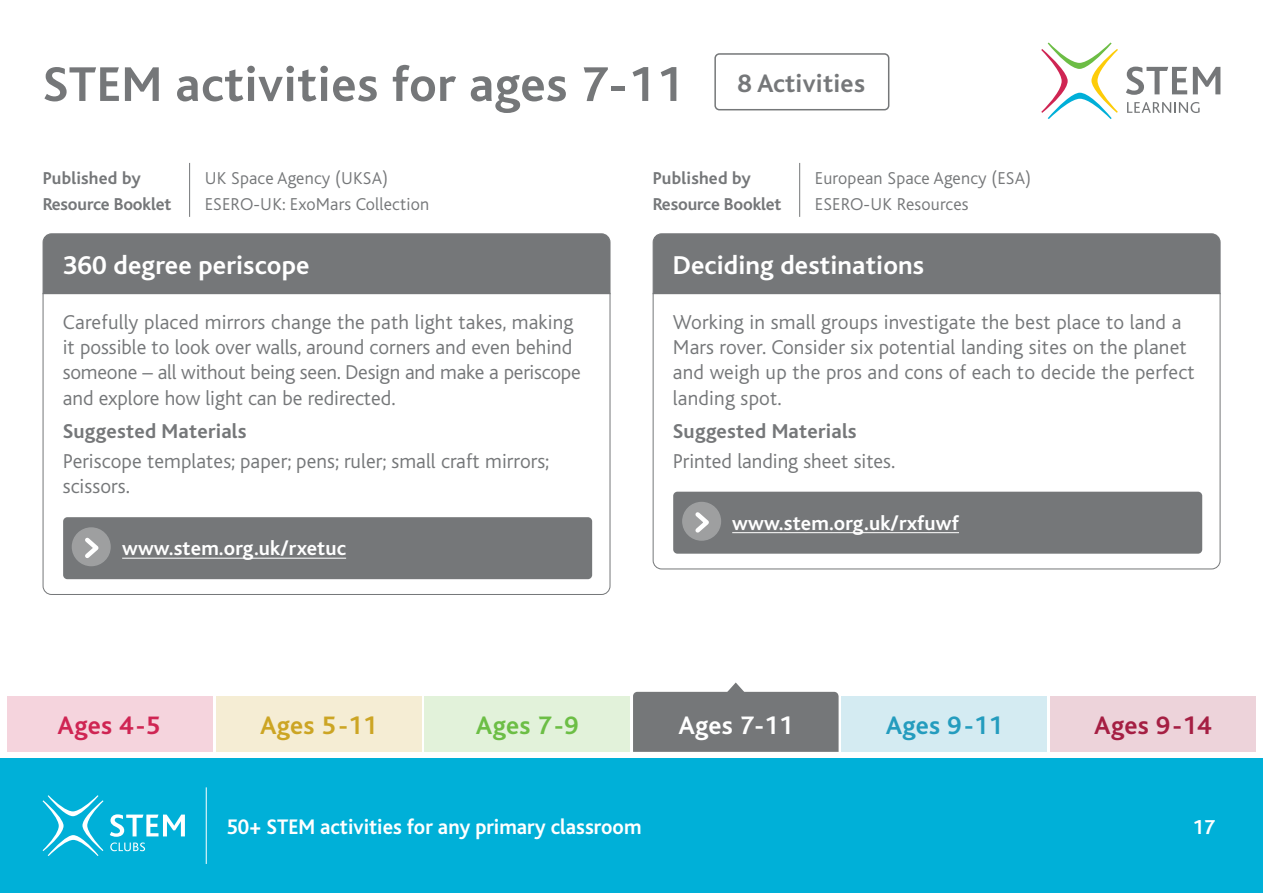
<style>
.page{position:relative;width:1263px;height:893px;background:#fff}
.page>*{position:absolute;margin:0;border:0;box-sizing:border-box;transform-origin:0 0}
.t1{font:700 51px "Bliss";letter-spacing:.01em;color:#757779}
.t2{font:700 27px "Bliss";letter-spacing:.005em;color:#fff}
.t3{font:700 26.4px "Bliss";letter-spacing:.01em;color:#cca524}
.t4{font:700 26.4px "Bliss";letter-spacing:.01em;color:#fff}
.t5{font:700 26.4px "Bliss";letter-spacing:.01em;color:#249cbe}
.t6{font:700 26.4px "Bliss";letter-spacing:.01em;color:#a51f43}
.t7{font:700 26.4px "Bliss";color:#cf2553}
.t8{font:700 26.4px "Bliss";color:#6cbe45}
.t9{font:700 22.05px "Bliss";color:#fff;scale:.95 1}
.t10{font:300 21px/25.2px "Bliss";letter-spacing:.005em;color:#757779}
.t11{font:700 21px "Bliss";letter-spacing:.005em;color:#fff}
.t12{font:700 21px "Bliss";letter-spacing:.01em;color:#757779}
.t13{font:300 18px "Bliss";letter-spacing:.01em;color:#757779}
.t14{font:700 18px "Bliss";letter-spacing:-.01em;color:#757779}
.t15{font:700 18px "Bliss";letter-spacing:.01em;color:#757779}
</style>
<div class="page">
<div style="left:714px;top:53px;width:175px;height:57px;border:2px solid #757779;border-radius:4px"></div>
<svg style="left:42px;top:294px;width:569px;height:301px"></svg>
<svg style="left:652px;top:294px;width:569px;height:276px"></svg>
<div style="left:42px;top:233px;width:569px;height:61px;background:#757779"></div>
<div style="left:652px;top:233px;width:569px;height:61px;background:#757779"></div>
<div style="left:63px;top:517px;width:529px;height:62px;background:#757779;border-radius:4px"></div>
<div style="left:673px;top:492px;width:529px;height:62px;background:#757779;border-radius:4px"></div>
<hr style="left:122px;top:558px;width:224px;height:1px;background:#fff">
<hr style="left:732px;top:532px;width:227px;height:1px;background:#fff">
<hr style="left:189px;top:163px;width:1px;height:54px;background:#757779">
<hr style="left:799px;top:163px;width:1px;height:54px;background:#757779">
<div style="left:72px;top:528px;width:38px;height:37px;background:#9e9fa0;border-radius:50%"></div>
<div style="left:72px;top:527px;width:39px;height:39px;border:2px solid #fff;border-radius:50%"></div>
<svg style="left:81px;top:537px;width:22px;height:25px"></svg>
<div style="left:683px;top:503px;width:37px;height:37px;background:#9e9fa0;border-radius:50%"></div>
<div style="left:682px;top:502px;width:39px;height:39px;border:2px solid #fff;border-radius:50%"></div>
<svg style="left:691px;top:512px;width:22px;height:25px"></svg>
<div style="left:0;top:758px;width:1263px;height:135px;background:#00b0d8"></div>
<svg style="left:110px;top:814px;width:75px;height:37px"></svg>
<svg style="left:43px;top:795px;width:60px;height:61px"></svg>
<hr style="left:206px;top:787px;width:1px;height:77px;background:#fff">
<svg style="left:1127px;top:102px;width:72px;height:11px"></svg>
<svg style="left:1126px;top:67px;width:61px;height:28px"></svg>
<svg style="left:1193px;top:67px;width:27px;height:27px"></svg>
<svg style="left:1041px;top:43px;width:77px;height:76px"></svg>
<div style="left:7px;top:696px;width:206px;height:56px;background:#f5d4dd"></div>
<div style="left:216px;top:696px;width:205px;height:56px;background:#f5edd4"></div>
<div style="left:424px;top:696px;width:206px;height:56px;background:#e2f2da"></div>
<div style="left:842px;top:696px;width:205px;height:56px;background:#d4ebf2"></div>
<div style="left:1050px;top:696px;width:205px;height:56px;background:#edd3da"></div>
<svg style="left:633px;top:682px;width:205px;height:70px"></svg>
<h1 class="t1" style="left:43px;top:58px;width:824px">STEM activities for ages 7-11 <sup>8</sup> <sup>Activities</sup></h1>
<p class="t15" style="left:43px;top:169px;width:100px">Published by</p>
<p class="t13" style="left:205px;top:168px;width:185px">UK Space Agency (UKSA)</p>
<p class="t14" style="left:43px;top:194px;width:130px">Resource Booklet</p>
<p class="t13" style="left:205px;top:194px;width:226px">ESERO-UK: ExoMars Collection</p>
<p class="t15" style="left:653px;top:169px;width:100px">Published by</p>
<p class="t13" style="left:815px;top:168px;width:218px">European Space Agency (ESA)</p>
<p class="t14" style="left:653px;top:194px;width:130px">Resource Booklet</p>
<p class="t13" style="left:815px;top:194px;width:155px">ESERO-UK Resources</p>
<p class="t2" style="left:63px;top:251px;width:248px">360 degree periscope</p>
<p class="t2" style="left:673px;top:251px;width:253px">Deciding destinations</p>
<p class="t10" style="left:63px;top:310px;width:519px">Carefully placed mirrors change the path light takes, making it possible to look over walls, around corners and even behind someone – all without being seen. Design and make a periscope and explore how light can be redirected.</p>
<p class="t12" style="left:63px;top:421px;width:185px">Suggested Materials</p>
<p class="t10" style="left:63px;top:449px;width:488px">Periscope templates; paper; pens; ruler; small craft mirrors; scissors.</p>
<p class="t11" style="left:122px;top:538px;width:225px">www.stem.org.uk/rxetuc</p>
<p class="t10" style="left:673px;top:310px;width:523px">Working in small groups investigate the best place to land a Mars rover. Consider six potential landing sites on the planet and weigh up the pros and cons of each to decide the perfect landing spot.</p>
<p class="t12" style="left:673px;top:421px;width:185px">Suggested Materials</p>
<p class="t10" style="left:673px;top:449px;width:224px">Printed landing sheet sites.</p>
<p class="t11" style="left:732px;top:512px;width:228px">www.stem.org.uk/rxfuwf</p>
<p class="t7" style="left:58px;top:712px;width:104px">Ages 4 -5</p>
<p class="t3" style="left:260px;top:712px;width:119px">Ages 5 -11</p>
<p class="t8" style="left:476px;top:712px;width:104px">Ages 7 -9</p>
<p class="t4" style="left:678px;top:712px;width:116px">Ages 7-11</p>
<p class="t5" style="left:886px;top:712px;width:119px">Ages 9 -11</p>
<p class="t6" style="left:1094px;top:712px;width:119px">Ages 9 -14</p>
<p class="t9" style="left:226px;top:815px;width:438px">50+ STEM activities for any primary classroom</p>
<p class="t11" style="left:1192px;top:817px;width:24px">17</p>
</div>
